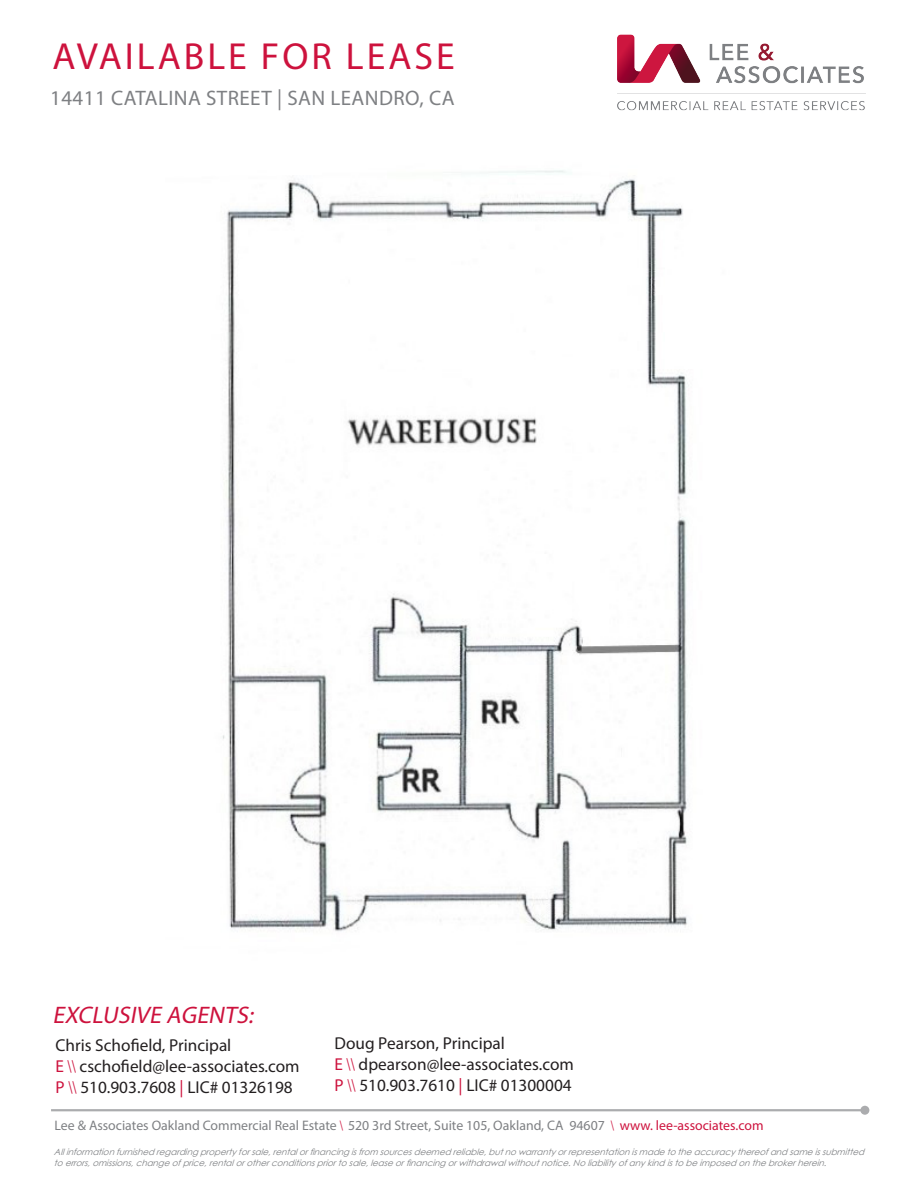
<style>
.page{position:relative;width:918px;height:1188px;background:#fff}
.page>*{position:absolute;margin:0;border:0;box-sizing:border-box;transform-origin:0 0}
.Property_Address{font:37.8px "Myriad Pro";letter-spacing:.08em;color:#cd123d}
.Default{font:italic 24px "Myriad Pro";color:#cd123d}
.Property_Address-2{font:21px "Myriad Pro";letter-spacing:.02em;color:#7e8083}
.Pa0{font:17.25px "Myriad Pro";color:#231f20}
.Pa0-2{font:13.8px "Myriad Pro";color:#7e8083}
.Pa2{font:italic 8.7px/10.5px "Century Gothic";color:#7e8083}
.s1{color:#cd123d}
</style>
<div class="page">
<img style="left:222px;top:170px;width:467px;height:762px">
<img style="left:617px;top:34px;width:249px;height:77px">
<hr style="left:51px;top:1109px;width:814px;height:2px;background:#7e8083">
<svg style="left:860px;top:1106px;width:9px;height:9px"></svg>
<p class="Property_Address" style="left:53px;top:33px;width:404px">AVAILABLE FOR LEASE</p>
<p class="Property_Address-2" style="left:50px;top:85px;width:406px">14411 CATALINA STREET | SAN LEANDRO, CA</p>
<p class="Default" style="left:52px;top:1000px;width:207px">EXCLUSIVE AGENTS:</p>
<p class="Pa0" style="left:56px;top:1034px;width:177px">Chris Schofield, Principal</p>
<p class="Pa0" style="left:56px;top:1055px;width:246px"><span class="s1">E \\</span> cschofield@lee-associates.com</p>
<p class="Pa0" style="left:56px;top:1076px;width:239px"><span class="s1">P \\</span> 510.903.7608 <span class="s1">|</span> LIC# 01326198</p>
<p class="Pa0" style="left:334px;top:1033px;width:172px">Doug Pearson, Principal</p>
<p class="Pa0" style="left:334px;top:1054px;width:241px"><span class="s1">E \\</span> dpearson@lee-associates.com</p>
<p class="Pa0" style="left:334px;top:1075px;width:239px"><span class="s1">P \\</span> 510.903.7610 <span class="s1">|</span> LIC# 01300004</p>
<p class="Pa0-2" style="left:55px;top:1116px;width:710px">Lee &amp; Associates Oakland Commercial Real Estate <span class="s1">\</span> 520 3rd Street, Suite 105, Oakland, CA 94607 <span class="s1">\ www. lee-associates.com</span></p>
<p class="Pa2" style="left:54px;top:1147px;width:815px">Allinformationfurnishedregardingpropertyforsale,rentalorfinancingisfrom sourcesdeemedreliable,butnowarrantyorrepresentationismadetotheaccuracythereofandsameissubmitted toerrors,omissions,changeofprice,rentalorotherconditionspriortosale,leaseorfinancingorwithdrawalwithoutnotice.Noliabilityofanykindistobeimposedonthebrokerherein.</p>
</div>
